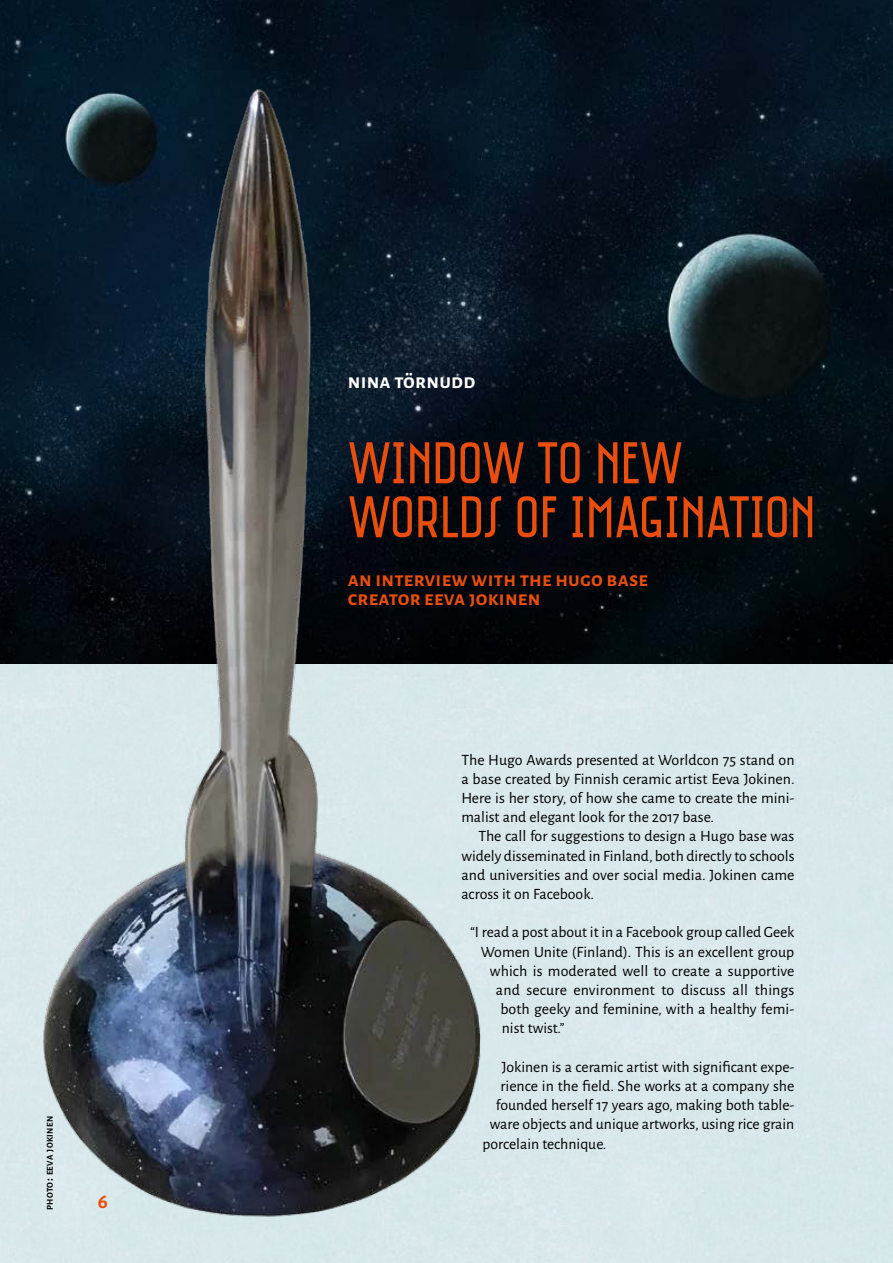
<style>
.page{position:relative;width:893px;height:1263px;background:#fff}
.page>*{position:absolute;margin:0;border:0;box-sizing:border-box;transform-origin:0 0}
.t1{font:60px/54px "Saniretro";color:#e94e0f}
.t2{font:700 21px/19.2px "Alegreya Sans SC";letter-spacing:.01em;color:#e94e0f}
.t3{font:700 21px "Alegreya Sans SC";letter-spacing:.01em;color:#fff}
.t4{font:15.75px/19.2px "Alegreya Sans";color:#000;text-align:justify}
.t5{font:700 8.85px "Alegreya Sans";letter-spacing:.045em;color:#000}
.s1{font-size:12.75px}
</style>
<div class="page">
<img style="left:0;top:663px;width:893px;height:600px">
<img style="left:0;top:0;width:893px;height:663px">
<img style="left:40px;top:87px;width:217px;height:1032px">
<p class="t5" style="left:43px;top:1210px;width:95px;rotate:-90deg">photo<span class="s1">:</span> eeva jokinen</p>
<h2 class="t2" style="left:98px;top:1190px;width:12px">6</h2>
<h2 class="t3" style="left:348px;top:366px;width:129px">nina törnudd</h2>
<h1 class="t1" style="left:348px;top:435px;width:469px">WINDOW TO NEW<br>WORLDS OF IMAGINATION</h1>
<h2 class="t2" style="left:348px;top:568px;width:302px">an interview with the hugo base creator eeva jokinen</h2>
<p class="t4" style="left:461px;top:749px;width:335px">The Hugo Awards presented at Worldcon 75 stand on a base created by Finnish ceramic artist Eeva Jokinen.<br>Here is her story, of how she came to create the mini&shy;malist and elegant look for the 2017 base.</p>
<p class="t4" style="left:461px;top:826px;width:335px;text-indent:17px">The call for suggestions to design a Hugo base was widely disseminated in Finland, both directly to schools and universities and over social media. Jokinen came across it on Facebook.</p>
<p class="t4" style="left:470px;top:922px;width:326px">“I read a post about it in a Facebook group called Geek</p>
<p class="t4" style="left:481px;top:941px;width:315px">Women Unite (Finland). This is an excellent group</p>
<p class="t4" style="left:490px;top:960px;width:306px">which is moderated well to create a supportive</p>
<p class="t4" style="left:496px;top:979px;width:300px">and secure environment to discuss all things</p>
<p class="t4" style="left:500px;top:999px;width:295px">both geeky and feminine, with a healthy femi-</p>
<p class="t4" style="left:502px;top:1018px;width:64px">nist twist.”</p>
<p class="t4" style="left:502px;top:1056px;width:294px">Jokinen is a ceramic artist with significant expe-</p>
<p class="t4" style="left:500px;top:1075px;width:296px">rience in the field. She works at a company she</p>
<p class="t4" style="left:496px;top:1095px;width:300px">founded herself 17 years ago, making both table-</p>
<p class="t4" style="left:490px;top:1114px;width:306px">ware objects and unique artworks, using rice grain</p>
<p class="t4" style="left:482px;top:1133px;width:126px">porcelain technique.</p>
</div>
